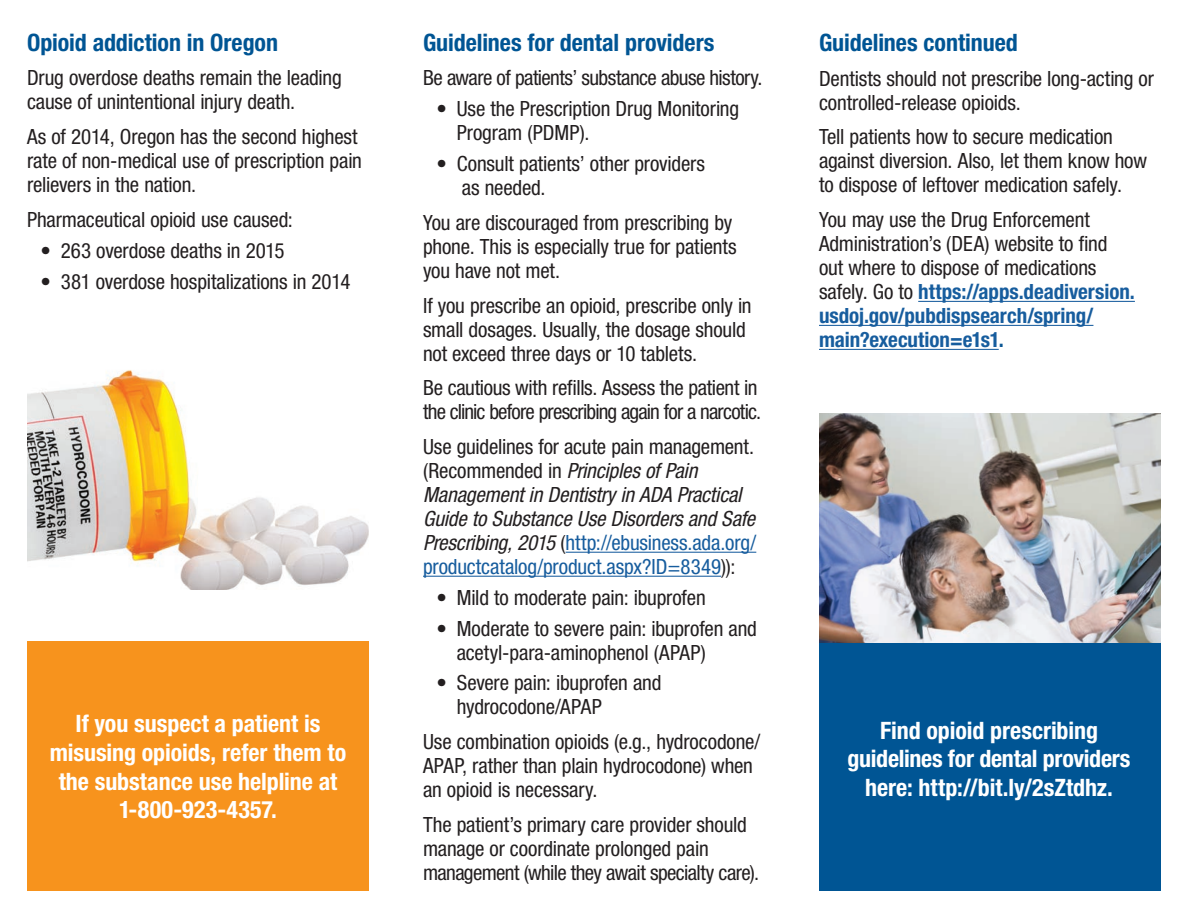
<style>
.page{position:relative;width:1188px;height:918px;background:#fff}
.page>*{position:absolute;margin:0;border:0;box-sizing:border-box;transform-origin:0 0}
.body{font:700 condensed 24px/28.8px "Helvetica Neue LT Std";letter-spacing:-.005em;color:#fff;text-align:center}
.t1{font:700 condensed 24px "Helvetica Neue LT Std";letter-spacing:-.005em;color:#005594}
.body-2{font:condensed 21px/24px "Helvetica Neue LT Std";letter-spacing:-.01em;color:#231f20}
.body-3{font:italic condensed 21px/24px "Helvetica Neue LT Std";letter-spacing:-.005em;color:#231f20}
.body-4{font:condensed 21px/24px "Helvetica Neue LT Std";letter-spacing:-.035em;color:#231f20}
.s1{font-style:normal}
.s2{font-style:normal;color:#175d9e}
.s3{font-weight:700;color:#175d9e}
.s4{font-weight:700;color:#0b5795}
</style>
<div class="page">
<div style="left:27px;top:642px;width:342px;height:249px;background:#f7931d"></div>
<hr style="left:918px;top:301px;width:217px;height:1px;background:#175d9e">
<hr style="left:819px;top:325px;width:274px;height:1px;background:#175d9e">
<hr style="left:819px;top:349px;width:180px;height:1px;background:#175d9e">
<hr style="left:566px;top:552px;width:190px;height:1px;background:#175d9e">
<hr style="left:423px;top:576px;width:298px;height:1px;background:#175d9e">
<div style="left:819px;top:643px;width:342px;height:248px;background:#005594"></div>
<img style="left:27px;top:370px;width:342px;height:220px">
<img style="left:819px;top:414px;width:342px;height:229px">
<p class="t1" style="left:27px;top:28px;width:253px">Opioid addiction in Oregon</p>
<p class="body-2" style="left:27px;top:66px;width:316px">Drug overdose deaths remain the leading cause of unintentional injury death.</p>
<p class="body-2" style="left:27px;top:125px;width:337px">As of 2014, Oregon has the second highest rate of non-medical use of prescription pain relievers in the nation.</p>
<p class="body-2" style="left:27px;top:207px;width:267px">Pharmaceutical opioid use caused:</p>
<p class="body-2" style="left:40px;top:238px;width:246px">• 263 overdose deaths in 2015</p>
<p class="body-2" style="left:40px;top:269px;width:311px">• 381 overdose hospitalizations in 2014</p>
<p class="body" style="left:50px;top:709px;width:298px">If you suspect a patient is misusing opioids, refer them to the substance use helpline at<br>1-800-923-4357.</p>
<p class="t1" style="left:423px;top:28px;width:293px">Guidelines for dental providers</p>
<p class="body-2" style="left:423px;top:66px;width:341px">Be aware of patients’ substance abuse history.</p>
<p class="body-2" style="left:457px;top:97px;width:284px;text-indent:-20px">• Use the Prescription Drug Monitoring<br>Program (PDMP).</p>
<p class="body-2" style="left:462px;top:151px;width:245px;text-indent:-25px">• Consult patients’ other providers as needed.</p>
<p class="body-2" style="left:423px;top:210px;width:315px">You are discouraged from prescribing by phone. This is especially true for patients you have not met.</p>
<p class="body-2" style="left:423px;top:293px;width:330px">If you prescribe an opioid, prescribe only in small dosages. Usually, the dosage should not exceed three days or 10 tablets.</p>
<p class="body-4" style="left:423px;top:376px;width:340px">Be cautious with refills. Assess the patient in the clinic before prescribing again for a narcotic.</p>
<p class="body-3" style="left:423px;top:435px;width:335px"><span class="s1">Use guidelines for acute pain management. (Recommended in</span> Principles of Pain Management in Dentistry in ADA Practical Guide to Substance Use Disorders and Safe Prescribing, 2015 <span class="s1">(</span><span class="s2">http://ebusiness.ada.org/ productcatalog/product.aspx?ID=8349</span><span class="s1">)):</span></p>
<p class="body-2" style="left:436px;top:585px;width:271px">• Mild to moderate pain: ibuprofen</p>
<p class="body-2" style="left:457px;top:616px;width:302px;text-indent:-20px">• Moderate to severe pain: ibuprofen and acetyl-para-aminophenol (APAP)</p>
<p class="body-2" style="left:457px;top:671px;width:206px;text-indent:-20px">• Severe pain: ibuprofen and hydrocodone/APAP</p>
<p class="body-2" style="left:423px;top:730px;width:339px">Use combination opioids (e.g., hydrocodone/<br>APAP, rather than plain hydrocodone) when an opioid is necessary.</p>
<p class="body-2" style="left:423px;top:812px;width:338px">The patient’s primary care provider should manage or coordinate prolonged pain management (while they await specialty care).</p>
<p class="t1" style="left:819px;top:28px;width:200px">Guidelines continued</p>
<p class="body-2" style="left:819px;top:66px;width:336px">Dentists should not prescribe long-acting or controlled-release opioids.</p>
<p class="body-2" style="left:819px;top:125px;width:329px">Tell patients how to secure medication against diversion. Also, let them know how to dispose of leftover medication safely.</p>
<p class="body-2" style="left:819px;top:208px;width:317px">You may use the Drug Enforcement Administration’s (DEA) website to find out where to dispose of medications safely. Go to <span class="s3">https://apps.deadiversion. usdoj.gov/pubdispsearch/spring/ main?execution=e1s1</span><span class="s4">.</span></p>
<p class="body" style="left:848px;top:715px;width:284px">Find opioid prescribing guidelines for dental providers here: http://bit.ly/2sZtdhz.</p>
</div>
